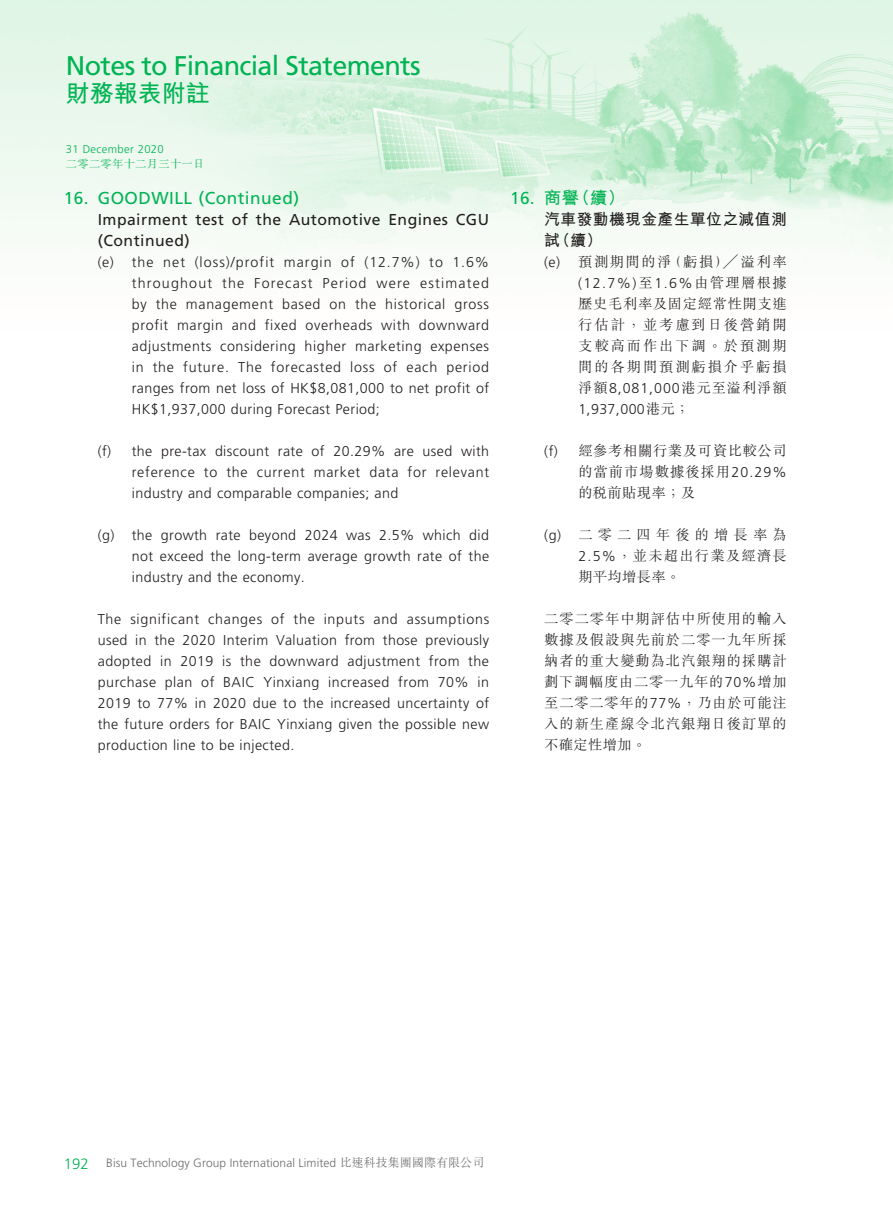
<style>
.page{position:relative;width:893px;height:1212px;background:#fff}
.page>*{position:absolute;margin:0;border:0;box-sizing:border-box;transform-origin:0 0}
.t1{font:27px "Frutiger LT Std";letter-spacing:-.025em;color:#00b353}
.t2{font:700 24px "M Hei HK";color:#00b353}
.t3{font:17.25px "Frutiger LT Std";letter-spacing:.03em;color:#00b353}
.t4{font:700 17.25px "M Hei HK";color:#00b353}
.t5{font:15.75px/21px "Frutiger LT Std";letter-spacing:.03em;color:#231f20}
.t6{font:700 15.75px/21px "M Hei HK";letter-spacing:.03em;color:#231f20}
.t7{font:300 15px "Frutiger LT Std";color:#00b353}
.t8{font:300 14.25px/21px "Frutiger LT Std";letter-spacing:.03em;color:#231f20;text-align:justify}
.t9{font:300 14.25px/21px "M Sung HK";letter-spacing:.065em;color:#231f20;text-align:justify}
.t10{font:300 14.25px "M Sung HK";letter-spacing:.105em;color:#231f20}
.t11{font:300 12px "Frutiger LT Std";letter-spacing:.005em;color:#6c6d70}
.t12{font:300 11.25px "Frutiger LT Std";letter-spacing:.03em;color:#00b353}
.t13{font:300 11.25px "M Sung HK";letter-spacing:.03em;color:#00b353}
.s1{font-family:"Frutiger LT Std";font-weight:400}
.s2{font-family:"Frutiger LT Std"}
.s3{font-family:"M Sung HK"}
</style>
<div class="page">
<img style="left:0;top:0;width:893px;height:257px">
<h1 class="t1" style="left:66px;top:50px;width:356px">Notes to Financial Statements</h1>
<h2 class="t2" style="left:66px;top:76px;width:145px">財務報表附註</h2>
<p class="t12" style="left:66px;top:143px;width:99px">31 December 2020</p>
<p class="t13" style="left:66px;top:156px;width:140px">二零二零年十二月三十一日</p>
<p class="t3" style="left:64px;top:188px;width:237px">16. GOODWILL (Continued)</p>
<p class="t5" style="left:98px;top:209px;width:393px">Impairment test of the Automotive Engines CGU (Continued)</p>
<p class="t8" style="left:132px;top:252px;width:359px;text-indent:-34px">(e) the net (loss)/profit margin of (12.7%) to 1.6% throughout the Forecast Period were estimated by the management based on the historical gross profit margin and fixed overheads with downward adjustments considering higher marketing expenses in the future. The forecasted loss of each period ranges from net loss of HK$8,081,000 to net profit of HK$1,937,000 during Forecast Period;</p>
<p class="t8" style="left:132px;top:441px;width:359px;text-indent:-34px">(f) the pre-tax discount rate of 20.29% are used with reference to the current market data for relevant industry and comparable companies; and</p>
<p class="t8" style="left:132px;top:525px;width:359px;text-indent:-34px">(g) the growth rate beyond 2024 was 2.5% which did not exceed the long-term average growth rate of the industry and the economy.</p>
<p class="t8" style="left:98px;top:609px;width:393px">The significant changes of the inputs and assumptions used in the 2020 Interim Valuation from those previously adopted in 2019 is the downward adjustment from the purchase plan of BAIC Yinxiang increased from 70% in 2019 to 77% in 2020 due to the increased uncertainty of the future orders for BAIC Yinxiang given the possible new production line to be injected.</p>
<p class="t4" style="left:510px;top:185px;width:116px"><span class="s1">16.</span> 商譽（續）</p>
<p class="t6" style="left:544px;top:208px;width:244px">汽車發動機現金產生單位之減值測試（續）</p>
<p class="t10" style="left:544px;top:252px;width:244px"><span class="s2">(e)</span> 預測期間的淨（虧損）╱ 溢利率</p>
<p class="t8" style="left:578px;top:273px;width:210px">(12.7%)<span class="s3">至</span>1.6%<span class="s3">由管理層根據</span></p>
<p class="t9" style="left:578px;top:293px;width:210px">歷史毛利率及固定經常性開支進行估計，並考慮到日後營銷開支較高而作出下調。於預測期間的各期間預測虧損介乎虧損淨額<span class="s2">8,081,000</span>港元至溢利淨額</p>
<p class="t8" style="left:578px;top:399px;width:113px">1,937,000<span class="s3">港元；</span></p>
<p class="t9" style="left:578px;top:440px;width:210px;text-indent:-34px"><span class="s2">(f)</span> 經參考相關行業及可資比較公司的當前市場數據後採用<span class="s2">20.29%</span>的稅前貼現率；及</p>
<p class="t9" style="left:578px;top:524px;width:210px;text-indent:-34px"><span class="s2">(g)</span> 二零二四年後的增長率為<span class="s2">2.5%</span>，並未超出行業及經濟長期平均增長率。</p>
<p class="t9" style="left:544px;top:608px;width:244px">二零二零年中期評估中所使用的輸入數據及假設與先前於二零一九年所採納者的重大變動為北汽銀翔的採購計劃下調幅度由二零一九年的<span class="s2">70%</span>增加至二零二零年的<span class="s2">77%</span>，乃由於可能注入的新生產線令北汽銀翔日後訂單的不確定性增加。</p>
<p class="t7" style="left:64px;top:1155px;width:27px">192</p>
<p class="t11" style="left:106px;top:1156px;width:379px">Bisu Technology Group International Limited <span class="s3">比速科技集團國際有限公司</span></p>
</div>
